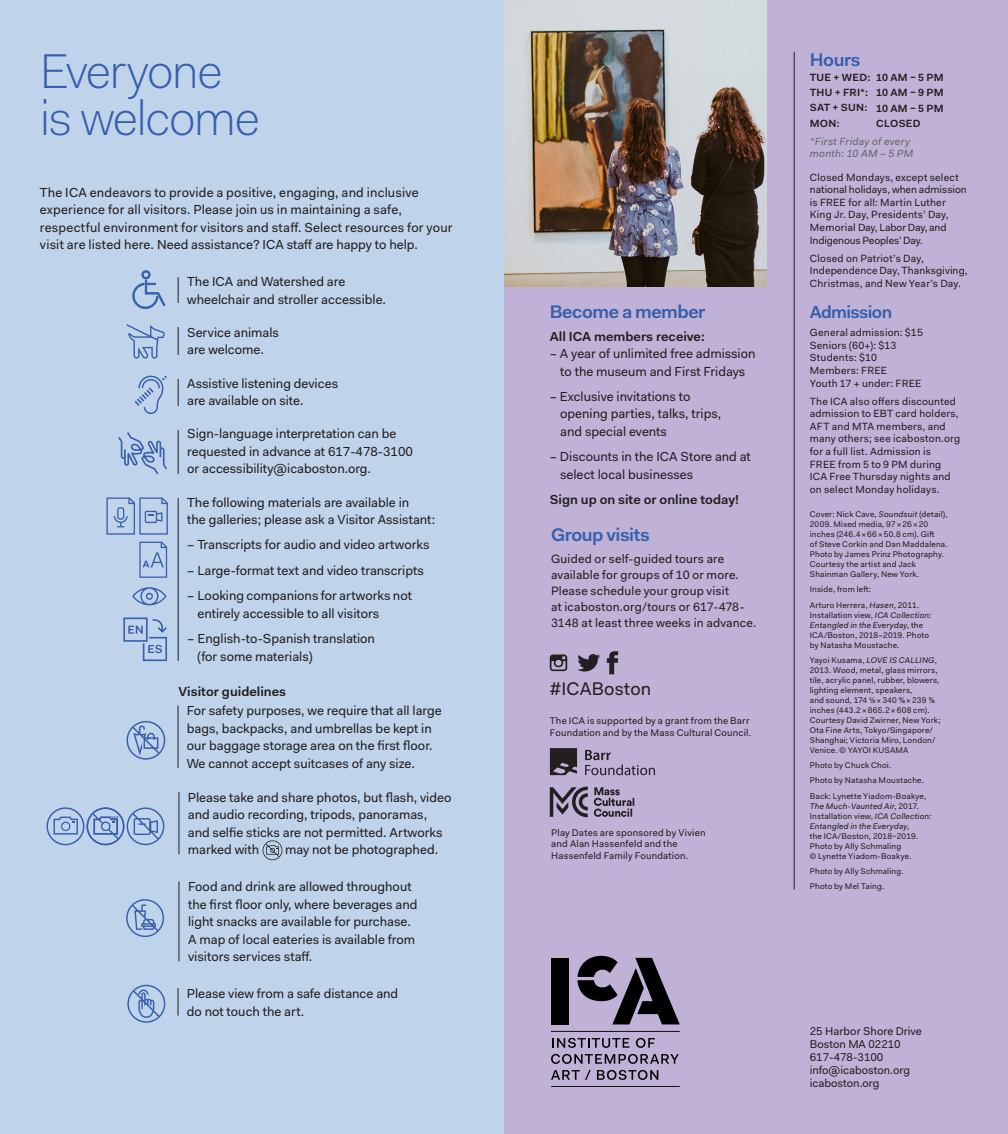
<style>
.page{position:relative;width:1008px;height:1134px;background:#fff}
.page>*{position:absolute;margin:0;border:0;box-sizing:border-box;transform-origin:0 0}
.t1{font:300 49px/47.2px "Fakt Pro";letter-spacing:-.03em;color:#375fac}
.t2{font:600 18.38px "Fakt Pro";letter-spacing:-.025em;color:#375fac}
.t3{font:18.38px "Fakt Pro";letter-spacing:.01em;color:#231f20}
.t4{font:600 17.5px "Fakt Pro";letter-spacing:-.035em;color:#375fac}
.t5{font:13.12px/17.5px "Fakt Pro";color:#231f20}
.t6{font:600 13.12px "Fakt Pro";color:#231f20}
.t7{font:12.25px/16.1px "Fakt Pro";letter-spacing:.015em;color:#231f20}
.t8{font:11.38px/13.1px "Fakt Pro";color:#231f20}
.t9{font:10.5px/12.6px "Fakt Pro";letter-spacing:.02em;color:#231f20}
.t10{font:600 10.5px/15.4px "Fakt Pro";letter-spacing:.025em;color:#231f20;text-align:justify}
.t11{font:italic 10.5px/12.6px "Fakt Pro";letter-spacing:.025em;color:#656568}
.t12{font:9.8px/11.7px "Fakt Pro";letter-spacing:.02em;color:#231f20}
.t13{font:8.4px/10px "Fakt Pro";letter-spacing:.02em;color:#231f20}
.s1{font-style:italic}
</style>
<div class="page">
<div style="left:0;top:0;width:504px;height:1134px;background:#bfd3ea"></div>
<hr style="left:179px;top:881px;width:1px;height:80px;background:#231f20">
<hr style="left:178px;top:706px;width:1px;height:62px;background:#231f20">
<svg style="left:127px;top:721px;width:38px;height:39px"></svg>
<hr style="left:179px;top:792px;width:1px;height:62px;background:#231f20">
<svg style="left:178px;top:988px;width:1px;height:28px"></svg>
<svg style="left:263px;top:840px;width:19px;height:20px"></svg>
<svg style="left:133px;top:271px;width:32px;height:38px"></svg>
<svg style="left:126px;top:324px;width:39px;height:35px"></svg>
<svg style="left:139px;top:542px;width:28px;height:36px"></svg>
<svg style="left:135px;top:375px;width:32px;height:39px"></svg>
<hr style="left:178px;top:277px;width:1px;height:384px;background:#231f20">
<div style="left:167px;top:303px;width:110px;height:24px;background:#bfd3ea"></div>
<div style="left:167px;top:355px;width:110px;height:24px;background:#bfd3ea"></div>
<div style="left:167px;top:406px;width:110px;height:24px;background:#bfd3ea"></div>
<div style="left:160px;top:474px;width:109px;height:24px;background:#bfd3ea"></div>
<svg style="left:118px;top:432px;width:49px;height:42px"></svg>
<svg style="left:126px;top:899px;width:38px;height:38px"></svg>
<svg style="left:127px;top:985px;width:38px;height:38px"></svg>
<svg style="left:132px;top:587px;width:35px;height:18px"></svg>
<svg style="left:106px;top:497px;width:62px;height:38px"></svg>
<svg style="left:123px;top:618px;width:44px;height:43px"></svg>
<svg style="left:46px;top:807px;width:118px;height:38px"></svg>
<div style="left:103px;top:823px;width:6px;height:7px;background:#bfd3ea;border-radius:50%"></div>
<div style="left:504px;top:0;width:504px;height:1134px;background:#c0b2d7"></div>
<hr style="left:794px;top:52px;width:1px;height:838px;background:#231f20">
<svg style="left:607px;top:651px;width:11px;height:23px"></svg>
<svg style="left:550px;top:655px;width:17px;height:16px"></svg>
<svg style="left:577px;top:654px;width:23px;height:18px"></svg>
<div style="left:551px;top:958px;width:18px;height:66px;background:#000"></div>
<svg style="left:578px;top:956px;width:102px;height:68px"></svg>
<svg style="left:552px;top:1038px;width:78px;height:10px"></svg>
<svg style="left:636px;top:1038px;width:19px;height:10px"></svg>
<svg style="left:551px;top:1054px;width:128px;height:10px"></svg>
<hr style="left:551px;top:1086px;width:129px;height:1px;background:#000">
<hr style="left:551px;top:1031px;width:129px;height:1px;background:#000">
<svg style="left:551px;top:1070px;width:40px;height:10px"></svg>
<svg style="left:597px;top:1070px;width:61px;height:10px"></svg>
<svg style="left:594px;top:787px;width:40px;height:30px"></svg>
<svg style="left:550px;top:787px;width:38px;height:30px"></svg>
<svg style="left:585px;top:750px;width:70px;height:25px"></svg>
<svg style="left:550px;top:748px;width:27px;height:27px"></svg>
<img style="left:504px;top:0;width:262px;height:287px">
<p class="t1" style="left:40px;top:47px;width:222px">Everyone is welcome</p>
<p class="t5" style="left:40px;top:183px;width:414px">The ICA endeavors to provide a positive, engaging, and inclusive experience for all visitors. Please join us in maintaining a safe, respectful environment for visitors and staff. Select resources for your visit are listed here. Need assistance? ICA staff are happy to help.</p>
<p class="t5" style="left:187px;top:273px;width:200px">The ICA and Watershed are wheelchair and stroller accessible.</p>
<p class="t5" style="left:187px;top:323px;width:93px">Service animals are welcome.</p>
<p class="t5" style="left:187px;top:374px;width:152px">Assistive listening devices are available on site.</p>
<p class="t5" style="left:187px;top:425px;width:227px">Sign-language interpretation can be requested in advance at 617-478-3100 or accessibility@icaboston.org.</p>
<p class="t5" style="left:187px;top:493px;width:250px">The following materials are available in<br>the galleries; please ask a Visitor Assistant:</p>
<p class="t5" style="left:187px;top:536px;width:244px">– Transcripts for audio and video artworks</p>
<p class="t5" style="left:187px;top:561px;width:238px">– Large-format text and video transcripts</p>
<p class="t5" style="left:198px;top:587px;width:216px;text-indent:-10px">– Looking companions for artworks not entirely accessible to all visitors</p>
<p class="t5" style="left:198px;top:630px;width:179px;text-indent:-10px">– English-to-Spanish translation (for some materials)</p>
<p class="t6" style="left:178px;top:683px;width:109px">Visitor guidelines</p>
<p class="t5" style="left:187px;top:702px;width:256px">For safety purposes, we require that all large bags, backpacks, and umbrellas be kept in our baggage storage area on the first floor.<br>We cannot accept suitcases of any size.</p>
<p class="t5" style="left:188px;top:789px;width:265px">Please take and share photos, but flash, video and audio recording, tripods, panoramas, and selfie sticks are not permitted. Artworks marked with</p>
<p class="t5" style="left:285px;top:841px;width:155px">may not be photographed.</p>
<p class="t5" style="left:188px;top:878px;width:231px">Food and drink are allowed throughout the first floor only, where beverages and light snacks are available for purchase.<br>A map of local eateries is available from visitors services staff.</p>
<p class="t5" style="left:187px;top:985px;width:213px">Please view from a safe distance and do not touch the art.</p>
<p class="t2" style="left:550px;top:299px;width:157px">Become a member</p>
<p class="t6" style="left:550px;top:327px;width:156px">All ICA members receive:</p>
<p class="t5" style="left:550px;top:345px;width:207px;text-align:center">– A year of unlimited free admission to the museum and First Fridays</p>
<p class="t5" style="left:560px;top:388px;width:163px;text-indent:-10px">– Exclusive invitations to opening parties, talks, trips, and special events</p>
<p class="t5" style="left:560px;top:448px;width:192px;text-indent:-10px">– Discounts in the ICA Store and at select local businesses</p>
<p class="t6" style="left:550px;top:491px;width:191px">Sign up on site or online today!</p>
<p class="t2" style="left:551px;top:523px;width:100px">Group visits</p>
<p class="t7" style="left:551px;top:550px;width:207px">Guided or self-guided tours are available for groups of 10 or more.<br>Please schedule your group visit<br>at icaboston.org/tours or 617-478- 3148 at least three weeks in advance.</p>
<p class="t3" style="left:550px;top:677px;width:103px">#ICABoston</p>
<p class="t12" style="left:550px;top:715px;width:203px">The ICA is supported by a grant from the Barr<br>Foundation and by the Mass Cultural Council.</p>
<p class="t12" style="left:551px;top:826px;width:156px">Play Dates are sponsored by Vivien and Alan Hassenfeld and the<br>Hassenfeld Family Foundation.</p>
<p class="t2" style="left:810px;top:47px;width:52px">Hours</p>
<p class="t10" style="left:810px;top:70px;width:62px;text-align:left">TUE + WED:<br>THU + FRI*:<br>SAT + SUN:<br>MON:</p>
<p class="t11" style="left:810px;top:135px;width:105px">*First Friday of every month: 10 AM – 5 PM</p>
<p class="t9" style="left:810px;top:171px;width:159px">Closed Mondays, except select national holidays, when admission is FREE for all: Martin Luther<br>King Jr. Day, Presidents’ Day,<br>Memorial Day, Labor Day, and<br>Indigenous Peoples’ Day.</p>
<p class="t9" style="left:810px;top:252px;width:159px">Closed on Patriot’s Day,<br>Independence Day, Thanksgiving,<br>Christmas, and New Year’s Day.</p>
<p class="t4" style="left:810px;top:300px;width:84px">Admission</p>
<p class="t9" style="left:810px;top:326px;width:115px">General admission: $15<br>Seniors (60+): $13<br>Students: $10<br>Members: FREE<br>Youth 17 + under: FREE</p>
<p class="t9" style="left:810px;top:395px;width:152px">The ICA also offers discounted admission to EBT card holders,<br>AFT and MTA members, and many others; see icaboston.org for a full list. Admission is<br>FREE from 5 to 9 PM during<br>ICA Free Thursday nights and on select Monday holidays.</p>
<p class="t13" style="left:810px;top:509px;width:139px">Cover: Nick Cave, <span class="s1">Soundsuit</span> (detail),<br>2009. Mixed media, 97×26×20 inches (246.4×66×50.8 cm). Gift<br>of Steve Corkin and Dan Maddalena.<br>Photo by James Prinz Photography.<br>Courtesy the artist and Jack<br>Shainman Gallery, New York.</p>
<p class="t13" style="left:810px;top:585px;width:63px">Inside, from left:</p>
<p class="t13" style="left:810px;top:600px;width:123px">Arturo Herrera, <span class="s1">Hasen</span>, 2011.<br>Installation view, <span class="s1">ICA Collection:<br>Entangled in the Everyday</span>, the<br>ICA/Boston, 2018–2019. Photo by Natasha Moustache.</p>
<p class="t13" style="left:810px;top:655px;width:132px">Yayoi Kusama, <span class="s1">LOVE IS CALLING</span>,<br>2013. Wood, metal, glass mirrors, tile, acrylic panel, rubber, blowers, lighting element, speakers,<br>and sound, 174 1/2×340 5/8×239 3/8 inches (443.2×865.2×608 cm).<br>Courtesy David Zwirner, New York;<br>Ota Fine Arts, Tokyo/Singapore/<br>Shanghai; Victoria Miro, London/<br>Venice. © YAYOI KUSAMA</p>
<p class="t13" style="left:810px;top:760px;width:83px">Photo by Chuck Choi.</p>
<p class="t13" style="left:810px;top:776px;width:116px">Photo by Natasha Moustache.</p>
<p class="t13" style="left:810px;top:791px;width:123px">Back: Lynette Yiadom-Boakye,<br><span class="s1">The Much-Vaunted Air</span>, 2017.<br>Installation view, <span class="s1">ICA Collection:<br>Entangled in the Everyday</span>,<br>the ICA/Boston, 2018–2019.<br>Photo by Ally Schmaling<br>© Lynette Yiadom-Boakye.</p>
<p class="t13" style="left:810px;top:866px;width:95px">Photo by Ally Schmaling.</p>
<p class="t13" style="left:810px;top:881px;width:76px">Photo by Mel Taing.</p>
<p class="t10" style="left:876px;top:70px;width:69px">10 AM – 5 PM 10 AM – 9 PM 10 AM – 5 PM CLOSED</p>
<p class="t8" style="left:810px;top:1024px;width:114px">25 Harbor Shore Drive<br>Boston MA 02210<br>617-478-3100 info@icaboston.org icaboston.org</p>
</div>
